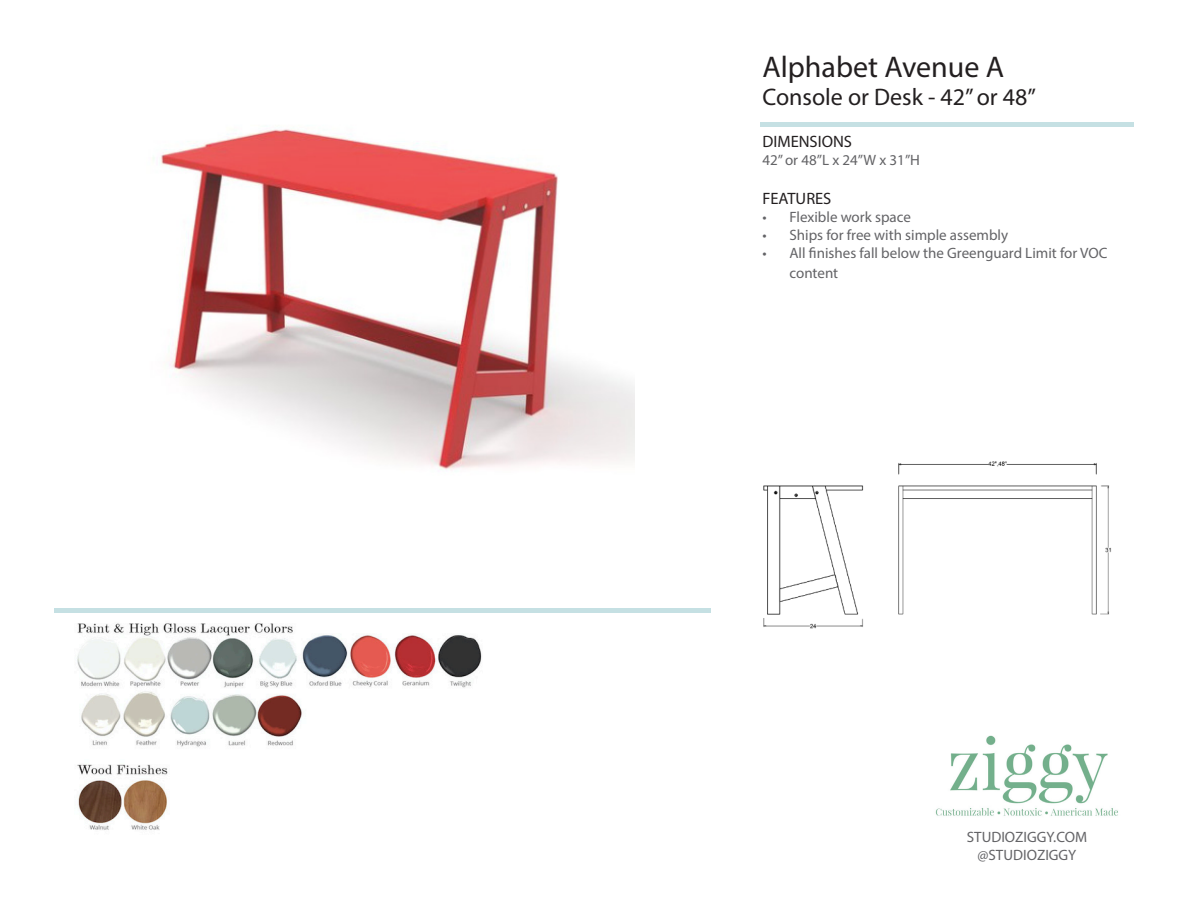
<style>
.page{position:relative;width:1188px;height:918px;background:#fff}
.page>*{position:absolute;margin:0;border:0;box-sizing:border-box;transform-origin:0 0}
.t1{font:30px "Myriad Pro";color:#231f20}
.t2{font:24px "Myriad Pro";color:#231f20}
.t3{font:16.5px "Myriad Pro";color:#231f20}
.t4{font:15px/19.8px "Myriad Pro";color:#636366}
</style>
<div class="page">
<div style="left:760px;top:122px;width:374px;height:5px;background:#c5e0e3"></div>
<img style="left:153px;top:129px;width:481px;height:341px">
<img style="left:935px;top:735px;width:183px;height:81px">
<img style="left:77px;top:623px;width:405px;height:207px">
<hr style="left:54px;top:609px;width:657px;height:4px;background:#c5e0e3">
<img style="left:763px;top:461px;width:348px;height:168px">
<p class="t1" style="left:762px;top:48px;width:243px">Alphabet Avenue A</p>
<p class="t2" style="left:762px;top:82px;width:275px">Console or Desk - 42” or 48”</p>
<p class="t3" style="left:762px;top:131px;width:91px">DIMENSIONS</p>
<p class="t4" style="left:762px;top:150px;width:159px">42” or 48”L x 24”W x 31”H</p>
<p class="t3" style="left:762px;top:189px;width:70px">FEATURES</p>
<p class="t4" style="left:762px;top:207px;width:150px">• Flexible work space</p>
<p class="t4" style="left:762px;top:225px;width:247px">• Ships for free with simple assembly</p>
<p class="t4" style="left:789px;top:243px;width:319px;text-indent:-27px">• All finishes fall below the Greenguard Limit for VOC content</p>
<p class="t4" style="left:967px;top:828px;width:122px;line-height:18px;text-align:center">STUDIOZIGGY.COM @STUDIOZIGGY</p>
</div>
